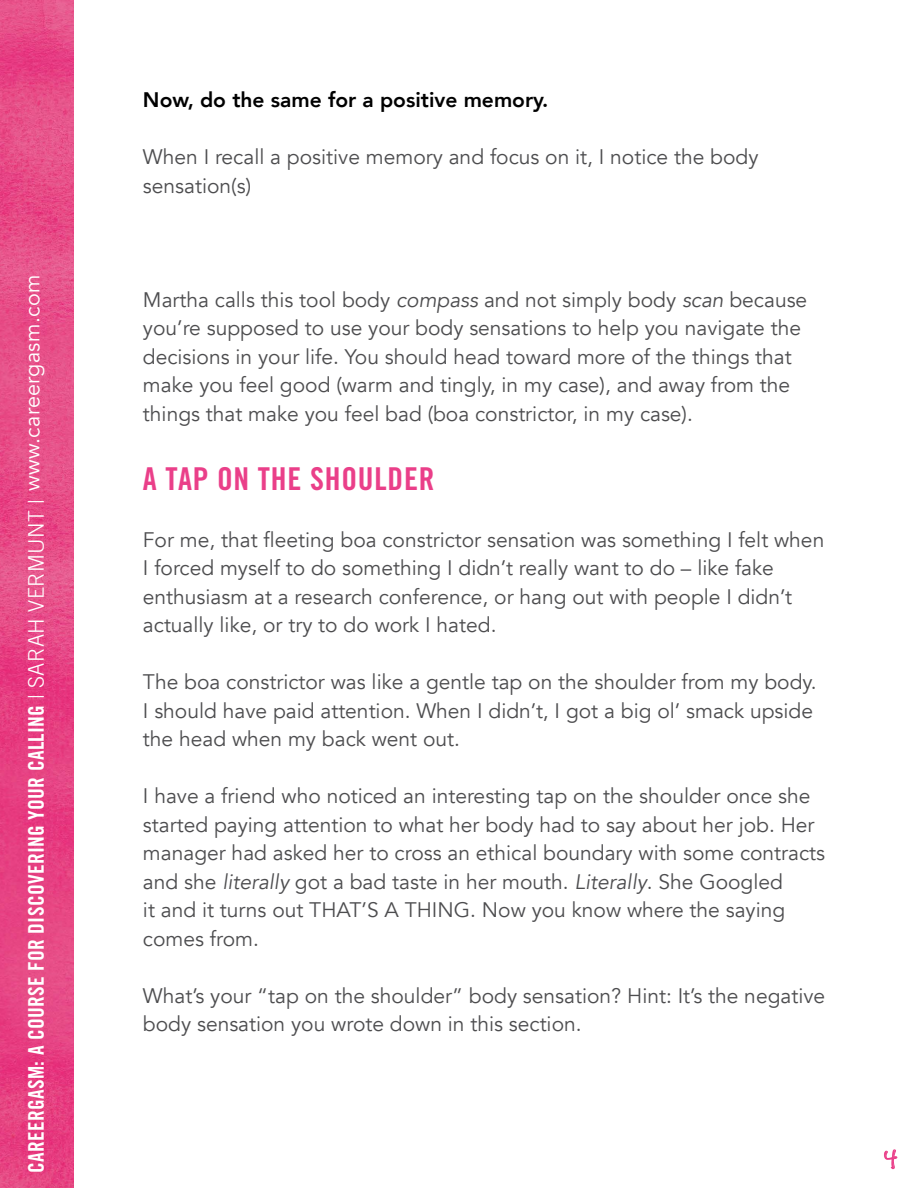
<style>
.page{position:relative;width:918px;height:1188px;background:#fff}
.page>*{position:absolute;margin:0;border:0;box-sizing:border-box;transform-origin:0 0}
.t1{font:31.5px "Trade Gothic LT Bold Cond Twenty";letter-spacing:.025em;color:#ea3f89}
.t2{font:27px "Coral";color:#ea3f89}
.t3{font:21.6px "Trade Gothic LT Bold Cond Twenty";letter-spacing:.015em;color:#fff}
.t4{font:21.6px "Avenir";letter-spacing:.015em;color:#fff}
.t5{font:21px/28.5px "Avenir";color:#4d4d4f}
.t6{font:800 21px "Avenir";color:#000}
.s1{font-family:"Trade Gothic LT";font-weight:300}
.s2{font-style:italic}
</style>
<div class="page">
<svg style="left:884px;top:1149px;width:13px;height:20px"></svg>
<img style="left:0;top:0;width:74px;height:1188px">
<p class="t4" style="left:19px;top:490px;width:217px;rotate:-90deg">www.careergasm.com</p>
<p class="t3" style="left:23px;top:1173px;width:676px;rotate:-90deg">CAREERGASM: A COURSE FOR DISCOVERING YOUR CALLING <span class="s1">| SARAH VERMUNT |</span></p>
<p class="t6" style="left:143px;top:84px;width:407px">Now, do the same for a positive memory.</p>
<p class="t5" style="left:143px;top:143px;width:617px">When I recall a positive memory and focus on it, I notice the body sensation(s)</p>
<p class="t5" style="left:143px;top:286px;width:666px">Martha calls this tool body <span class="s2">compass</span> and not simply body <span class="s2">scan</span> because you’re supposed to use your body sensations to help you navigate the decisions in your life. You should head toward more of the things that make you feel good (warm and tingly, in my case), and away from the things that make you feel bad (boa constrictor, in my case).</p>
<h1 class="t1" style="left:143px;top:460px;width:293px">A TAP ON THE SHOULDER</h1>
<p class="t5" style="left:143px;top:526px;width:683px">For me, that fleeting boa constrictor sensation was something I felt when I forced myself to do something I didn’t really want to do – like fake enthusiasm at a research conference, or hang out with people I didn’t actually like, or try to do work I hated.</p>
<p class="t5" style="left:143px;top:668px;width:675px">The boa constrictor was like a gentle tap on the shoulder from my body.<br>I should have paid attention. When I didn’t, I got a big ol’ smack upside the head when my back went out.</p>
<p class="t5" style="left:143px;top:782px;width:684px">I have a friend who noticed an interesting tap on the shoulder once she started paying attention to what her body had to say about her job. Her manager had asked her to cross an ethical boundary with some contracts and she <span class="s2">literally</span> got a bad taste in her mouth. <span class="s2">Literally</span>. She Googled<br>it and it turns out THAT’S A THING. Now you know where the saying comes from.</p>
<p class="t5" style="left:143px;top:982px;width:684px">What’s your “tap on the shoulder” body sensation? Hint: It’s the negative body sensation you wrote down in this section.</p>
<p class="t2" style="left:884px;top:1142px;width:16px">4</p>
</div>
